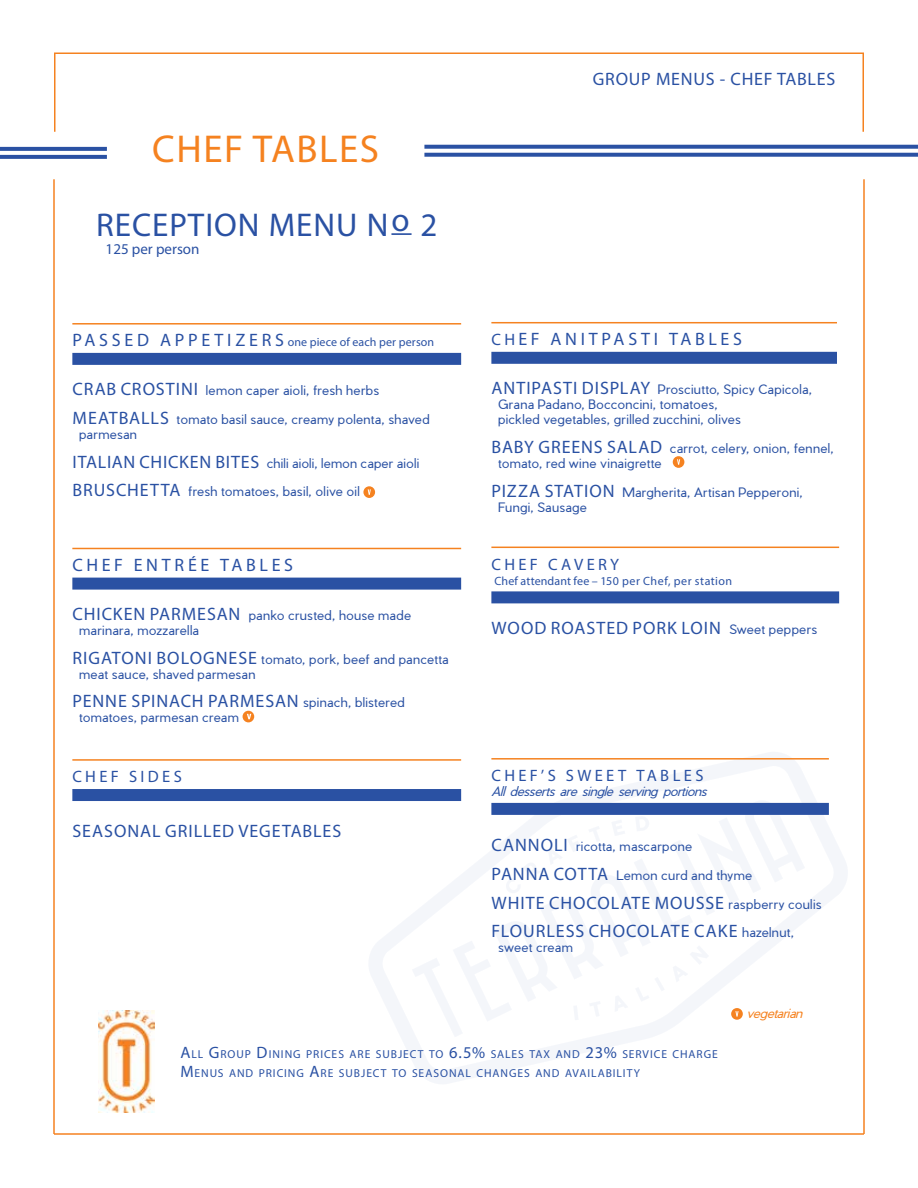
<style>
.page{position:relative;width:918px;height:1188px;background:#fff}
.page>*{position:absolute;margin:0;border:0;box-sizing:border-box;transform-origin:0 0}
.t1{font:39px "Myriad Pro";letter-spacing:.04em;color:#f58220}
.t2{font:33px "Myriad Pro";letter-spacing:.03em;color:#2a51a3}
.t3{font:18px/28.8px "Myriad Pro";letter-spacing:.055em;color:#2a51a3}
.t4{font:18px "Myriad Pro";letter-spacing:.205em;color:#2a51a3}
.t5{font:18px "Myriad Pro";letter-spacing:.195em;color:#2a51a3}
.t6{font:16.5px "Myriad Pro";letter-spacing:.2em;color:#2a51a3}
.t7{font:15px "Myriad Pro";color:#2a51a3}
.t8{font:300 12.75px/15px "Pier Sans";letter-spacing:.025em;color:#2a51a3}
.t9{font:italic 300 12.75px "Pier Sans";color:#2a51a3}
.t10{font:italic 300 12.75px "Pier Sans";letter-spacing:-.01em;color:#f58220}
.t11{font:12px "Myriad Pro";letter-spacing:.01em;color:#2a51a3}
.t12{font:12px "Myriad Pro";letter-spacing:.03em;color:#2a51a3}
.t13{font:11.55px/19.2px "Myriad Pro";letter-spacing:.08em;color:#2a51a3}
.s1{font-size:18px}
.s2{font-family:"Myriad Pro";font-weight:400;font-size:18px}
.s3{font-family:"Pier Sans";font-weight:300;font-size:12.75px}
.s4{font-size:16.5px}
</style>
<div class="page">
<hr style="left:54px;top:54px;width:2px;height:78px;background:#f58220">
<hr style="left:54px;top:52px;width:810px;height:2px;background:#f58220">
<hr style="left:862px;top:54px;width:2px;height:78px;background:#f58220">
<svg style="left:0;top:147px;width:107px;height:4px"></svg>
<svg style="left:0;top:155px;width:107px;height:4px"></svg>
<svg style="left:424px;top:145px;width:494px;height:4px;background:#395da9"></svg>
<svg style="left:424px;top:153px;width:494px;height:4px;background:#385da9"></svg>
<hr style="left:53px;top:179px;width:2px;height:955px;background:#f58220">
<hr style="left:863px;top:179px;width:2px;height:955px;background:#f58220">
<hr style="left:54px;top:1133px;width:810px;height:2px;background:#f58220">
<svg style="left:369px;top:752px;width:478px;height:332px"></svg>
<img style="left:99px;top:1011px;width:55px;height:101px">
<hr style="left:391px;top:233px;width:21px;height:2px;background:#2a51a3">
<hr style="left:72px;top:323px;width:389px;height:2px;background:#f58220">
<div style="left:72px;top:353px;width:389px;height:12px;background:#2a51a3"></div>
<hr style="left:72px;top:548px;width:389px;height:1px;background:#f58220">
<div style="left:72px;top:578px;width:389px;height:12px;background:#2a51a3"></div>
<svg style="left:363px;top:486px;width:12px;height:12px"></svg>
<svg style="left:368px;top:489px;width:3px;height:6px"></svg>
<div style="left:243px;top:711px;width:11px;height:11px;background:#f58220;border-radius:50%"></div>
<svg style="left:247px;top:714px;width:4px;height:5px"></svg>
<hr style="left:491px;top:322px;width:346px;height:1px;background:#f58220">
<div style="left:491px;top:352px;width:346px;height:12px;background:#2a51a3"></div>
<div style="left:673px;top:456px;width:11px;height:12px;background:#f58220;border-radius:50%"></div>
<svg style="left:677px;top:459px;width:3px;height:6px"></svg>
<hr style="left:491px;top:547px;width:348px;height:1px;background:#f58220">
<div style="left:491px;top:591px;width:348px;height:12px;background:#2a51a3"></div>
<hr style="left:491px;top:758px;width:338px;height:2px;background:#f58220">
<div style="left:491px;top:803px;width:338px;height:12px;background:#2a51a3"></div>
<hr style="left:72px;top:759px;width:389px;height:2px;background:#f58220">
<div style="left:72px;top:789px;width:389px;height:12px;background:#2a51a3"></div>
<svg style="left:412px;top:800px;width:393px;height:237px"></svg>
<h1 class="t1" style="left:152px;top:124px;width:228px">CHEF TABLES</h1>
<h2 class="t2" style="left:96px;top:205px;width:343px">RECEPTION MENU No 2</h2>
<p class="t7" style="left:106px;top:240px;width:95px">125 per person</p>
<p class="t11" style="left:73px;top:335px;width:363px"><span class="s1">PA S S E D A P P E T I Z E R S</span> one piece of each per person</p>
<p class="t8" style="left:73px;top:383px;width:308px"><span class="s2">CRAB CROSTINI</span> lemon caper aioli, fresh herbs</p>
<p class="t8" style="left:79px;top:412px;width:352px;text-indent:-7px"><span class="s2">MEATBALLS</span> tomato basil sauce, creamy polenta, shaved parmesan</p>
<p class="t8" style="left:73px;top:455px;width:348px"><span class="s2">ITALIAN CHICKEN BITES</span> chili aioli, lemon caper aioli</p>
<p class="t8" style="left:73px;top:484px;width:289px"><span class="s2">BRUSCHETTA</span> fresh tomatoes, basil, olive oil</p>
<h3 class="t5" style="left:73px;top:554px;width:222px">CHEF ENTRÉE TABLES</h3>
<p class="t8" style="left:79px;top:608px;width:334px;text-indent:-7px"><span class="s2">CHICKEN PARMESAN</span> panko crusted, house made marinara, mozzarella</p>
<p class="t8" style="left:79px;top:651px;width:371px;text-indent:-7px"><span class="s2">RIGATONI BOLOGNESE</span> tomato, pork, beef and pancetta meat sauce, shaved parmesan</p>
<h3 class="t3" style="left:73px;top:687px;width:334px">PENNE SPINACH PARMESAN <span class="s3">spinach, blistered</span></h3>
<p class="t8" style="left:79px;top:710px;width:161px">tomatoes, parmesan cream</p>
<p class="t6" style="left:73px;top:767px;width:111px">CHEF SIDES</p>
<h3 class="t3" style="left:73px;top:817px;width:270px">SEASONAL GRILLED VEGETABLES</h3>
<h3 class="t3" style="left:593px;top:64px;width:244px">GROUP MENUS - CHEF TABLES</h3>
<h3 class="t4" style="left:492px;top:328px;width:252px"><span class="s4">CH</span>EF ANITPASTI TABLES</h3>
<p class="t8" style="left:498px;top:382px;width:315px;text-indent:-7px"><span class="s2">ANTIPASTI DISPLAY</span> Prosciutto, Spicy Capicola,<br>Grana Padano, Bocconcini, tomatoes,<br>pickled vegetables, grilled zucchini, olives</p>
<p class="t8" style="left:498px;top:441px;width:337px;text-indent:-7px"><span class="s2">BABY GREENS SALAD</span> carrot, celery, onion, fennel, tomato, red wine vinaigrette</p>
<p class="t8" style="left:498px;top:484px;width:306px;text-indent:-7px"><span class="s2">PIZZA STATION</span> Margherita, Artisan Pepperoni,<br>Fungi, Sausage</p>
<p class="t6" style="left:492px;top:554px;width:129px">CHEF CAVERY</p>
<p class="t12" style="left:495px;top:573px;width:239px">Chef attendant fee – 150 per Chef, per station</p>
<h3 class="t3" style="left:492px;top:613px;width:327px">WOOD ROASTED PORK LOIN <span class="s3">Sweet peppers</span></h3>
<p class="t6" style="left:492px;top:765px;width:213px">CHEF’S SWEET TABLES</p>
<p class="t9" style="left:491px;top:783px;width:217px">All desserts are single serving portions</p>
<p class="t8" style="left:492px;top:839px;width:202px"><span class="s2">CANNOLI</span> ricotta, mascarpone</p>
<p class="t8" style="left:492px;top:868px;width:262px"><span class="s2">PANNA COTTA</span> Lemon curd and thyme</p>
<h3 class="t3" style="left:492px;top:888px;width:331px">WHITE CHOCOLATE MOUSSE <span class="s3">raspberry coulis<br></span>FLOURLESS CHOCOLATE CAKE <span class="s3">hazelnut,</span></h3>
<p class="t8" style="left:498px;top:940px;width:76px">sweet cream</p>
<p class="t10" style="left:747px;top:1005px;width:57px">vegetarian</p>
<p class="t13" style="left:180px;top:1044px;width:539px"><span class="s4">A</span>LL <span class="s4">G</span>ROUP <span class="s4">D</span>INING PRICES ARE SUBJECT TO <span class="s4">6.5%</span> SALES TAX AND <span class="s4">23%</span> SERVICE CHARGE<br><span class="s4">M</span>ENUS AND PRICING <span class="s4">A</span>RE SUBJECT TO SEASONAL CHANGES AND AVAILABILITY</p>
</div>
